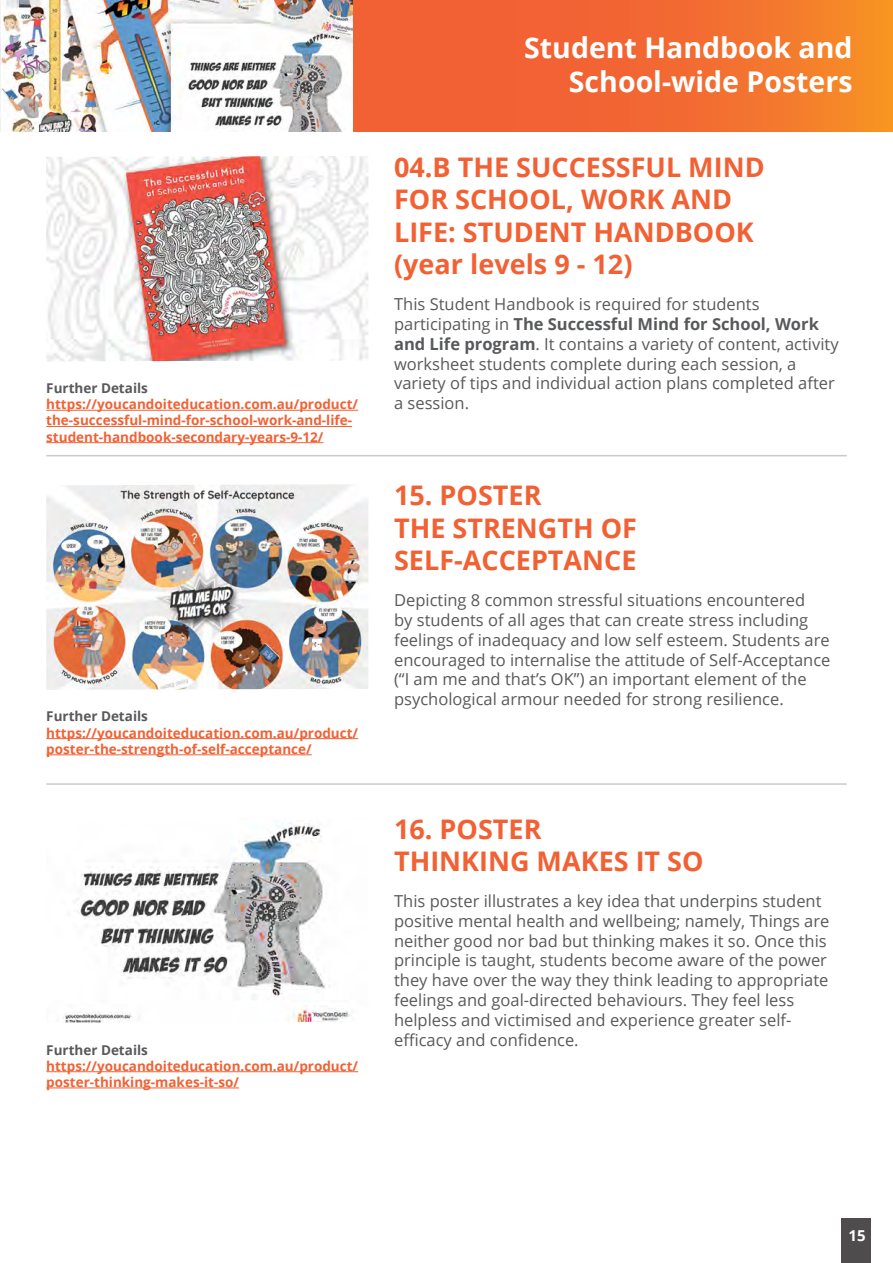
<style>
.page{position:relative;width:893px;height:1263px;background:#fff}
.page>*{position:absolute;margin:0;border:0;box-sizing:border-box;transform-origin:0 0}
.t1{font:700 28.5px/34.2px "Open Sans";color:#fff;text-align:right}
.t2{font:700 27px/32.4px "Open Sans";color:#f16134}
.t3{font:16.5px/19.8px "Open Sans";color:#58595b}
.t4{font:700 15px "Open Sans";color:#fff}
.t5{font:700 13.5px/16.2px "Open Sans";color:#f16134}
.t6{font:700 13.5px "Open Sans";color:#58595b}
.s1{font-style:inherit}
.s2{font-weight:700}
</style>
<div class="page">
<div style="left:841px;top:1218px;width:30px;height:45px;background:#4e4c4d"></div>
<svg style="left:352px;top:0;width:541px;height:131px;background:#f26d30"></svg>
<img style="left:0;top:0;width:352px;height:131px">
<hr style="left:46px;top:455px;width:801px;height:1px;background:#c9cacc">
<hr style="left:46px;top:410px;width:312px;height:1px;background:#f16134">
<hr style="left:46px;top:426px;width:306px;height:1px;background:#f16134">
<hr style="left:46px;top:442px;width:277px;height:1px;background:#f16134">
<img style="left:46px;top:156px;width:322px;height:205px">
<hr style="left:46px;top:783px;width:801px;height:2px;background:#c9cacc">
<hr style="left:46px;top:738px;width:312px;height:1px;background:#f16134">
<hr style="left:46px;top:754px;width:266px;height:1px;background:#f16134">
<img style="left:46px;top:484px;width:322px;height:206px">
<hr style="left:46px;top:1071px;width:312px;height:1px;background:#f16134">
<hr style="left:46px;top:1087px;width:193px;height:1px;background:#f16134">
<img style="left:63px;top:823px;width:288px;height:200px">
<p class="t6" style="left:46px;top:379px;width:103px">Further Details</p>
<p class="t5" style="left:46px;top:396px;width:313px">https://youcandoiteducation.com.au/product/ the-successful-mind-for-school-work-and-life&shy;student-handbook-secondary-years-9-12/</p>
<p class="t6" style="left:46px;top:707px;width:103px">Further Details</p>
<p class="t5" style="left:46px;top:724px;width:313px">https://youcandoiteducation.com.au/product/ poster-the-strength-of-self-acceptance/</p>
<p class="t6" style="left:46px;top:1040px;width:103px">Further Details</p>
<p class="t5" style="left:46px;top:1057px;width:313px">https://youcandoiteducation.com.au/product/ poster-thinking-makes-it-so/</p>
<h1 class="t1" style="left:524px;top:30px;width:330px">Student Handbook and<br>School-wide Posters</h1>
<h2 class="t2" style="left:394px;top:150px;width:372px">04.B THE SUCCESSFUL MIND<br>FOR SCHOOL, WORK AND<br>LIFE: STUDENT HANDBOOK (<span class="s1">year levels</span> 9 - 12)</h2>
<p class="t3" style="left:394px;top:294px;width:446px">This Student Handbook is required for students participating in <span class="s2">The Successful Mind for School, Work and Life program</span>. It contains a variety of content, activity worksheet students complete during each session, a variety of tips and individual action plans completed after a session.</p>
<h2 class="t2" style="left:394px;top:479px;width:244px">15. POSTER<br>THE STRENGTH OF<br>SELF-ACCEPTANCE</h2>
<p class="t3" style="left:394px;top:590px;width:438px">Depicting 8 common stressful situations encountered<br>by students of all ages that can create stress including feelings of inadequacy and low self esteem. Students are encouraged to internalise the attitude of Self-Acceptance (“I am me and that’s OK”) an important element of the psychological armour needed for strong resilience.</p>
<h2 class="t2" style="left:394px;top:812px;width:311px">16. POSTER<br>THINKING MAKES IT SO</h2>
<p class="t3" style="left:394px;top:890px;width:437px">This poster illustrates a key idea that underpins student positive mental health and wellbeing; namely, Things are neither good nor bad but thinking makes it so. Once this principle is taught, students become aware of the power they have over the way they think leading to appropriate feelings and goal-directed behaviours. They feel less helpless and victimised and experience greater self&shy;efficacy and confidence.</p>
<p class="t4" style="left:849px;top:1225px;width:19px">15</p>
</div>
